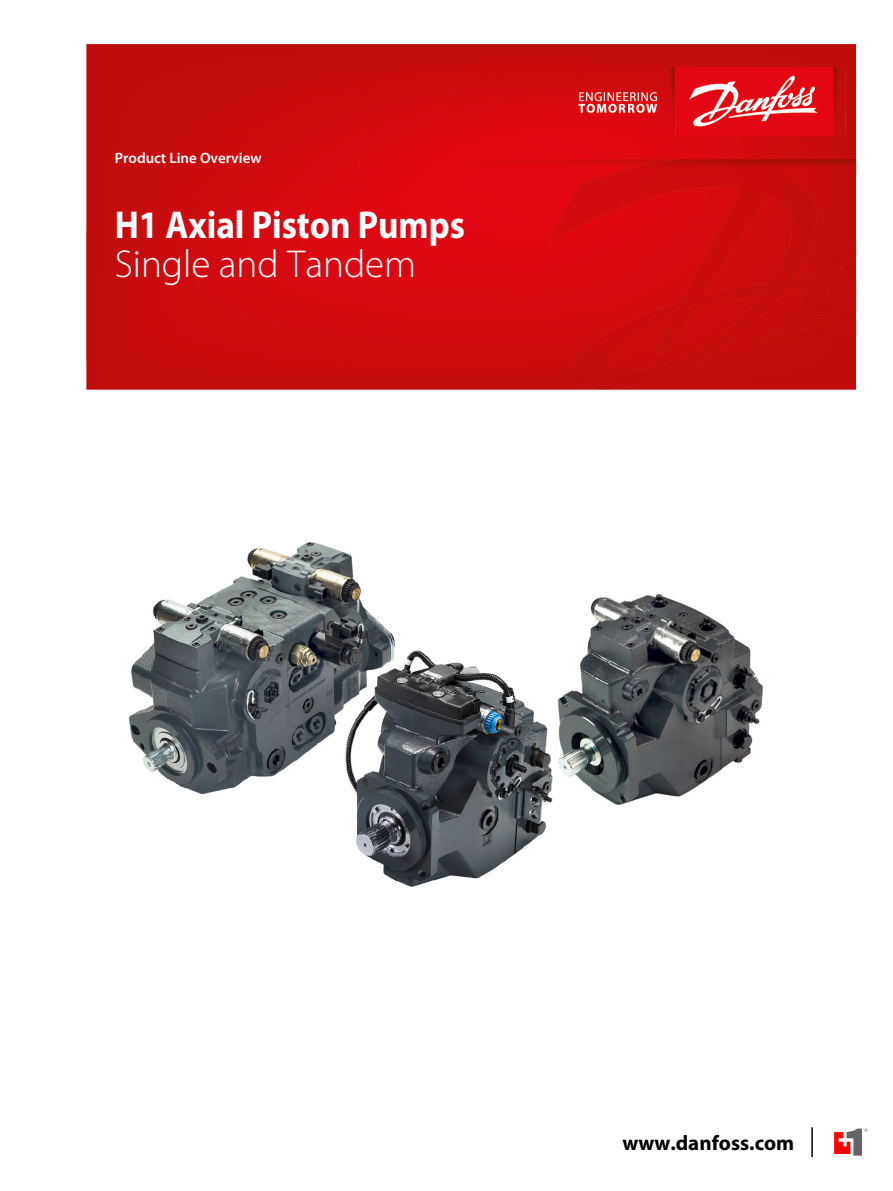
<style>
.page{position:relative;width:893px;height:1191px;background:#fff}
.page>*{position:absolute;margin:0;border:0;box-sizing:border-box;transform-origin:0 0}
.t1{font:700 39px "Myriad Pro";color:#fff;scale:.9 1}
.t2{font:300 39px "Myriad Pro";color:#fff}
.t3{font:700 21px "Myriad Pro";color:#000}
.t4{font:600 15px "Myriad Pro";color:#fff}
</style>
<div class="page">
<img style="left:86px;top:44px;width:771px;height:346px">
<img style="left:129px;top:542px;width:634px;height:345px">
<svg style="left:834px;top:1128px;width:33px;height:27px"></svg>
<hr style="left:811px;top:1127px;width:2px;height:30px;background:#000">
<p class="t4" style="left:115px;top:153px;width:148px">Product Line Overview</p>
<h1 class="t1" style="left:115px;top:210px;width:391px">H1 Axial Piston Pumps</h1>
<h1 class="t2" style="left:115px;top:249px;width:303px">Single and Tandem</h1>
<h2 class="t3" style="left:622px;top:1134px;width:173px">www.danfoss.com</h2>
</div>
